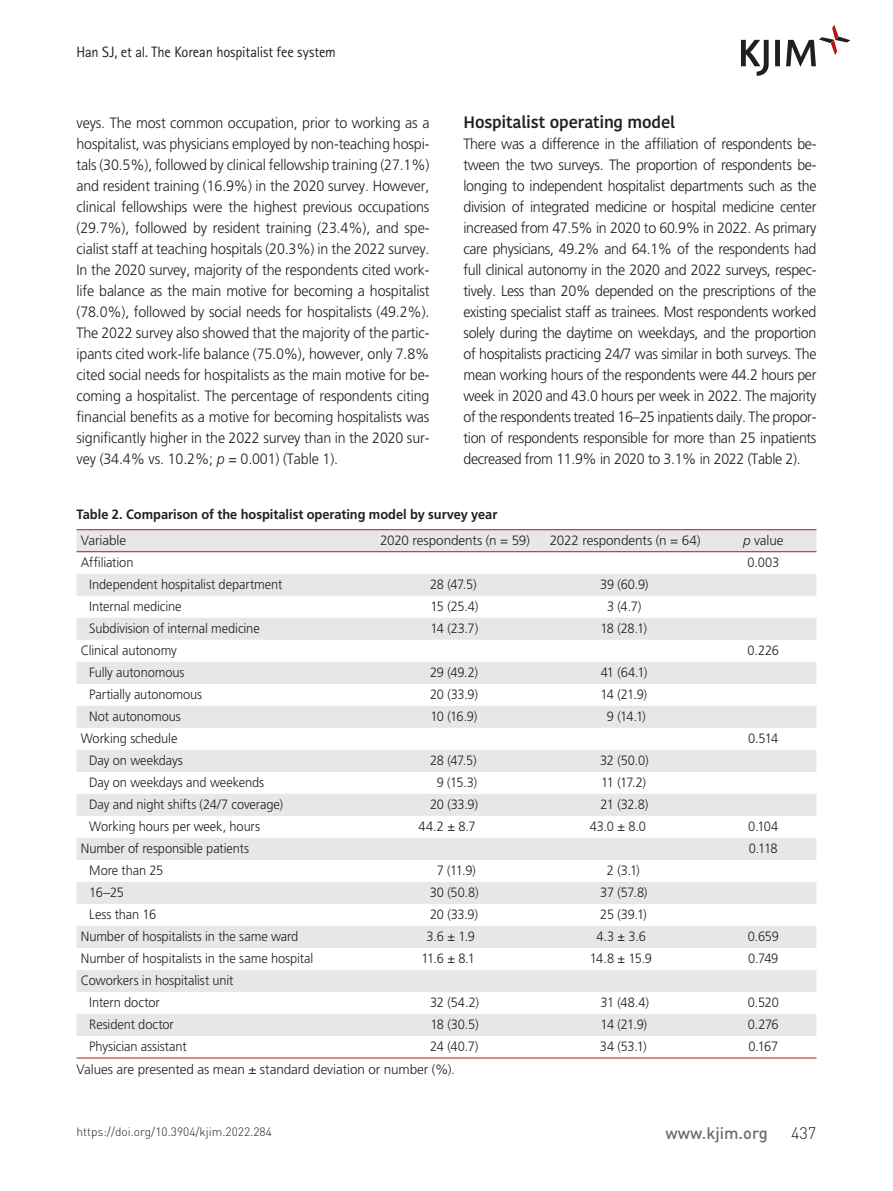
<style>
.page{position:relative;width:893px;height:1191px;background:#fff}
.page>*{position:absolute;margin:0;border:0;box-sizing:border-box;transform-origin:0 0}
.t1{font:600 16.5px "Kohinoor Bangla";letter-spacing:-.01em;color:#231f20}
.t2{font:500 16.5px "DIN Pro";color:#6c6d70}
.t3{font:300 16.5px "DIN Pro";color:#231f20}
.t4{font:300 15px/21px "Frutiger LT Std";letter-spacing:-.015em;color:#231f20;text-align:justify;scale:.95 1}
.t5{font:15px "Rotis Sans Serif Std";letter-spacing:-.01em;color:#231f20;scale:.96 1}
.t6{font:300 13.5px/22px "Frutiger LT Std";letter-spacing:-.01em;color:#231f20;scale:.95 1}
.t7{font:300 13.5px "Frutiger LT Std";letter-spacing:-.01em;color:#231f20}
.t8{font:700 13.5px "Frutiger LT Std";color:#231f20;scale:.95 1}
.t9{font:300 12px "DIN Pro";color:#231f20}
.s1{font-style:italic}
</style>
<div class="page">
<svg style="left:741px;top:25px;width:109px;height:51px"></svg>
<svg style="left:77px;top:530px;width:739px;height:506px;fill:#e6e7e9"></svg>
<hr style="left:77px;top:529px;width:293px;height:1px;background:#bb1018">
<hr style="left:370px;top:529px;width:170px;height:1px;background:#bb1018">
<hr style="left:540px;top:529px;width:170px;height:1px;background:#bb1018">
<hr style="left:710px;top:529px;width:106px;height:1px;background:#bb1018">
<hr style="left:77px;top:551px;width:293px;height:1px;background:#bb1018">
<hr style="left:370px;top:551px;width:170px;height:1px;background:#bb1018">
<hr style="left:540px;top:551px;width:170px;height:1px;background:#bb1018">
<hr style="left:710px;top:551px;width:106px;height:1px;background:#bb1018">
<hr style="left:77px;top:1057px;width:293px;height:1px;background:#bb1018">
<hr style="left:370px;top:1057px;width:170px;height:1px;background:#bb1018">
<hr style="left:540px;top:1057px;width:170px;height:1px;background:#bb1018">
<hr style="left:710px;top:1057px;width:106px;height:1px;background:#bb1018">
<p class="t5" style="left:77px;top:43px;width:272px">Han SJ, et al. The Korean hospitalist fee system</p>
<p class="t4" style="left:77px;top:112px;width:373px">veys. The most common occupation, prior to working as a hospitalist, was physicians employed by non-teaching hospi&shy;tals (30.5%), followed by clinical fellowship training (27.1%) and resident training (16.9%) in the 2020 survey. However, clinical fellowships were the highest previous occupations (29.7%), followed by resident training (23.4%), and spe&shy;cialist staff at teaching hospitals (20.3%) in the 2022 survey.<br>In the 2020 survey, majority of the respondents cited work&shy;life balance as the main motive for becoming a hospitalist (78.0%), followed by social needs for hospitalists (49.2%).<br>The 2022 survey also showed that the majority of the partic&shy;ipants cited work-life balance (75.0%), however, only 7.8% cited social needs for hospitalists as the main motive for be&shy;coming a hospitalist. The percentage of respondents citing financial benefits as a motive for becoming hospitalists was significantly higher in the 2022 survey than in the 2020 sur&shy;vey (34.4% vs. 10.2%; <span class="s1">p</span> = 0.001) (Table 1).</p>
<p class="t1" style="left:463px;top:108px;width:213px">Hospitalist operating model</p>
<p class="t4" style="left:463px;top:133px;width:373px">There was a difference in the affiliation of respondents be&shy;tween the two surveys. The proportion of respondents be&shy;longing to independent hospitalist departments such as the division of integrated medicine or hospital medicine center increased from 47.5% in 2020 to 60.9% in 2022. As primary care physicians, 49.2% and 64.1% of the respondents had full clinical autonomy in the 2020 and 2022 surveys, respec&shy;tively. Less than 20% depended on the prescriptions of the existing specialist staff as trainees. Most respondents worked solely during the daytime on weekdays, and the proportion of hospitalists practicing 24/7 was similar in both surveys. The mean working hours of the respondents were 44.2 hours per week in 2020 and 43.0 hours per week in 2022. The majority of the respondents treated 16–25 inpatients daily. The propor&shy;tion of respondents responsible for more than 25 inpatients decreased from 11.9% in 2020 to 3.1% in 2022 (Table 2).</p>
<p class="t8" style="left:77px;top:506px;width:444px">Table 2. Comparison of the hospitalist operating model by survey year</p>
<p class="t7" style="left:81px;top:533px;width:47px">Variable</p>
<p class="t7" style="left:380px;top:533px;width:151px">2020 respondents (n = 59)</p>
<p class="t7" style="left:550px;top:533px;width:152px">2022 respondents (n = 64)</p>
<p class="t7" style="left:743px;top:533px;width:42px"><span class="s1">p</span> value</p>
<p class="t6" style="left:81px;top:552px;width:57px">Affiliation</p>
<p class="t6" style="left:747px;top:552px;width:35px">0.003</p>
<p class="t6" style="left:89px;top:574px;width:205px">Independent hospitalist department</p>
<p class="t6" style="left:430px;top:574px;width:51px">28 (47.5)</p>
<p class="t6" style="left:600px;top:574px;width:53px">39 (60.9)</p>
<p class="t6" style="left:89px;top:596px;width:99px">Internal medicine</p>
<p class="t6" style="left:431px;top:596px;width:52px">15 (25.4)</p>
<p class="t6" style="left:607px;top:596px;width:38px">3 (4.7)</p>
<p class="t6" style="left:89px;top:618px;width:181px">Subdivision of internal medicine</p>
<p class="t6" style="left:430px;top:618px;width:52px">14 (23.7)</p>
<p class="t6" style="left:600px;top:618px;width:50px">18 (28.1)</p>
<p class="t6" style="left:81px;top:640px;width:103px">Clinical autonomy</p>
<p class="t6" style="left:747px;top:640px;width:35px">0.226</p>
<p class="t6" style="left:89px;top:662px;width:102px">Fully autonomous</p>
<p class="t6" style="left:430px;top:662px;width:52px">29 (49.2)</p>
<p class="t6" style="left:601px;top:662px;width:51px">41 (64.1)</p>
<p class="t6" style="left:89px;top:684px;width:120px">Partially autonomous</p>
<p class="t6" style="left:430px;top:684px;width:52px">20 (33.9)</p>
<p class="t6" style="left:601px;top:684px;width:51px">14 (21.9)</p>
<p class="t6" style="left:89px;top:706px;width:98px">Not autonomous</p>
<p class="t6" style="left:430px;top:706px;width:51px">10 (16.9)</p>
<p class="t6" style="left:607px;top:706px;width:42px">9 (14.1)</p>
<p class="t6" style="left:81px;top:728px;width:103px">Working schedule</p>
<p class="t6" style="left:748px;top:728px;width:33px">0.514</p>
<p class="t6" style="left:89px;top:750px;width:100px">Day on weekdays</p>
<p class="t6" style="left:430px;top:750px;width:51px">28 (47.5)</p>
<p class="t6" style="left:600px;top:750px;width:52px">32 (50.0)</p>
<p class="t6" style="left:89px;top:772px;width:185px">Day on weekdays and weekends</p>
<p class="t6" style="left:437px;top:772px;width:44px">9 (15.3)</p>
<p class="t6" style="left:601px;top:772px;width:49px">11 (17.2)</p>
<p class="t6" style="left:89px;top:794px;width:205px">Day and night shifts (24/7 coverage)</p>
<p class="t6" style="left:430px;top:794px;width:52px">20 (33.9)</p>
<p class="t6" style="left:601px;top:794px;width:52px">21 (32.8)</p>
<p class="t6" style="left:89px;top:816px;width:181px">Working hours per week, hours</p>
<p class="t6" style="left:419px;top:816px;width:61px">44.2 ± 8.7</p>
<p class="t6" style="left:590px;top:816px;width:61px">43.0 ± 8.0</p>
<p class="t6" style="left:748px;top:816px;width:33px">0.104</p>
<p class="t6" style="left:81px;top:838px;width:179px">Number of responsible patients</p>
<p class="t6" style="left:749px;top:838px;width:32px">0.118</p>
<p class="t6" style="left:89px;top:860px;width:80px">More than 25</p>
<p class="t6" style="left:437px;top:860px;width:43px">7 (11.9)</p>
<p class="t6" style="left:607px;top:860px;width:36px">2 (3.1)</p>
<p class="t6" style="left:89px;top:882px;width:38px">16–25</p>
<p class="t6" style="left:430px;top:882px;width:53px">30 (50.8)</p>
<p class="t6" style="left:600px;top:882px;width:51px">37 (57.8)</p>
<p class="t6" style="left:89px;top:904px;width:72px">Less than 16</p>
<p class="t6" style="left:430px;top:904px;width:52px">20 (33.9)</p>
<p class="t6" style="left:600px;top:904px;width:50px">25 (39.1)</p>
<p class="t6" style="left:81px;top:926px;width:231px">Number of hospitalists in the same ward</p>
<p class="t6" style="left:427px;top:926px;width:52px">3.6 ± 1.9</p>
<p class="t6" style="left:596px;top:926px;width:54px">4.3 ± 3.6</p>
<p class="t6" style="left:748px;top:926px;width:34px">0.659</p>
<p class="t6" style="left:81px;top:948px;width:246px">Number of hospitalists in the same hospital</p>
<p class="t6" style="left:421px;top:948px;width:58px">11.6 ± 8.1</p>
<p class="t6" style="left:590px;top:948px;width:67px">14.8 ± 15.9</p>
<p class="t6" style="left:748px;top:948px;width:33px">0.749</p>
<p class="t6" style="left:89px;top:970px;width:153px;text-indent:-9px">Coworkers in hospitalist unit<br>Intern doctor</p>
<p class="t6" style="left:430px;top:992px;width:53px">32 (54.2)</p>
<p class="t6" style="left:600px;top:992px;width:53px">31 (48.4)</p>
<p class="t6" style="left:748px;top:992px;width:34px">0.520</p>
<p class="t6" style="left:89px;top:1014px;width:91px">Resident doctor</p>
<p class="t6" style="left:430px;top:1014px;width:52px">18 (30.5)</p>
<p class="t6" style="left:601px;top:1014px;width:51px">14 (21.9)</p>
<p class="t6" style="left:748px;top:1014px;width:34px">0.276</p>
<p class="t6" style="left:89px;top:1036px;width:104px">Physician assistant</p>
<p class="t6" style="left:430px;top:1036px;width:52px">24 (40.7)</p>
<p class="t6" style="left:600px;top:1036px;width:51px">34 (53.1)</p>
<p class="t6" style="left:748px;top:1036px;width:33px">0.167</p>
<p class="t7" style="left:77px;top:1061px;width:380px">Values are presented as mean ± standard deviation or number (%).</p>
<p class="t9" style="left:77px;top:1123px;width:197px">https://doi.org/10.3904/kjim.2022.284</p>
<p class="t2" style="left:666px;top:1121px;width:104px">www.kjim.org</p>
<p class="t3" style="left:791px;top:1121px;width:27px">437</p>
</div>
